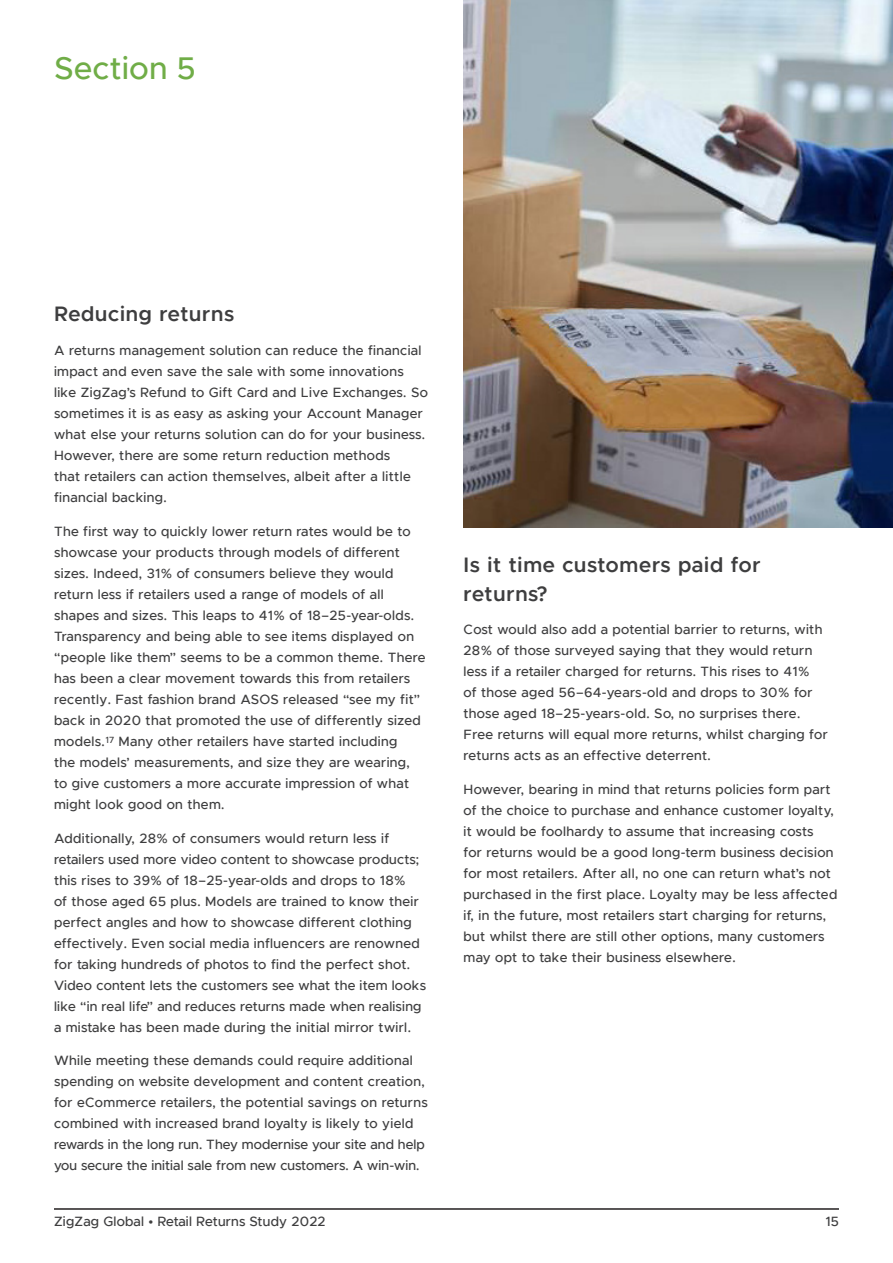
<style>
.page{position:relative;width:893px;height:1263px;background:#fff}
.page>*{position:absolute;margin:0;border:0;box-sizing:border-box;transform-origin:0 0}
.Main_Heading{font:500 31.5px "Metropolis";letter-spacing:.02em;color:#70ad47}
.Sub_Heading{font:600 21px/28.5px "Metropolis";letter-spacing:.04em;color:#3e3e3f}
.Body_Copy{font:500 13.5px/21px "Metropolis";letter-spacing:.03em;color:#3e3e3f}
</style>
<div class="page">
<hr style="left:54px;top:1208px;width:785px;height:2px;background:#231f20">
<img style="left:463px;top:0;width:430px;height:527px">
<p class="Main_Heading" style="left:54px;top:49px;width:143px">Section 5</p>
<p class="Sub_Heading" style="left:54px;top:300px;width:182px">Reducing returns</p>
<p class="Body_Copy" style="left:54px;top:340px;width:375px">A returns management solution can reduce the financial impact and even save the sale with some innovations like ZigZag’s Refund to Gift Card and Live Exchanges. So sometimes it is as easy as asking your Account Manager what else your returns solution can do for your business.<br>However, there are some return reduction methods<br>that retailers can action themselves, albeit after a little financial backing.</p>
<p class="Body_Copy" style="left:54px;top:520px;width:373px">The first way to quickly lower return rates would be to showcase your products through models of different sizes. Indeed, 31% of consumers believe they would return less if retailers used a range of models of all shapes and sizes. This leaps to 41% of 18–25-year-olds.<br>Transparency and being able to see items displayed on “people like them” seems to be a common theme. There has been a clear movement towards this from retailers recently. Fast fashion brand ASOS released “see my fit” back in 2020 that promoted the use of differently sized models.<sup>17</sup> Many other retailers have started including<br>the models’ measurements, and size they are wearing, to give customers a more accurate impression of what might look good on them.</p>
<p class="Body_Copy" style="left:54px;top:827px;width:374px">Additionally, 28% of consumers would return less if retailers used more video content to showcase products; this rises to 39% of 18–25-year-olds and drops to 18%<br>of those aged 65 plus. Models are trained to know their perfect angles and how to showcase different clothing effectively. Even social media influencers are renowned for taking hundreds of photos to find the perfect shot.<br>Video content lets the customers see what the item looks like “in real life” and reduces returns made when realising a mistake has been made during the initial mirror twirl.</p>
<p class="Body_Copy" style="left:54px;top:1050px;width:375px">While meeting these demands could require additional spending on website development and content creation, for eCommerce retailers, the potential savings on returns combined with increased brand loyalty is likely to yield rewards in the long run. They modernise your site and help you secure the initial sale from new customers. A win-win.</p>
<p class="Sub_Heading" style="left:463px;top:551px;width:299px">Is it time customers paid for returns?</p>
<p class="Body_Copy" style="left:463px;top:619px;width:366px">Cost would also add a potential barrier to returns, with 28% of those surveyed saying that they would return less if a retailer charged for returns. This rises to 41%<br>of those aged 56–64-years-old and drops to 30% for those aged 18–25-years-old. So, no surprises there.<br>Free returns will equal more returns, whilst charging for returns acts as an effective deterrent.</p>
<p class="Body_Copy" style="left:463px;top:779px;width:375px">However, bearing in mind that returns policies form part of the choice to purchase and enhance customer loyalty, it would be foolhardy to assume that increasing costs<br>for returns would be a good long-term business decision for most retailers. After all, no one can return what’s not purchased in the first place. Loyalty may be less affected if, in the future, most retailers start charging for returns, but whilst there are still other options, many customers may opt to take their business elsewhere.</p>
<p class="Body_Copy" style="left:54px;top:1211px;width:273px">ZigZag Global • Retail Returns Study 2022</p>
<p class="Body_Copy" style="left:825px;top:1211px;width:15px">15</p>
</div>
